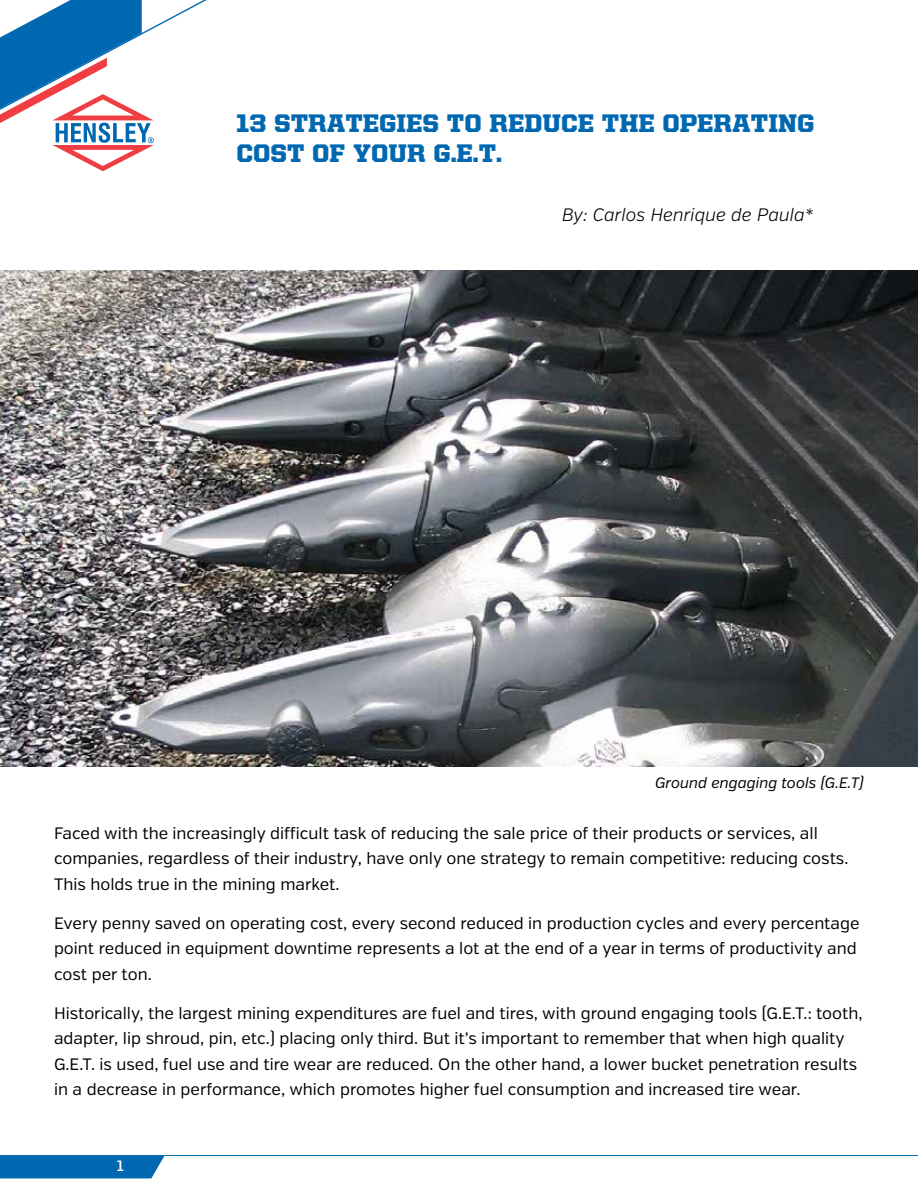
<style>
.page{position:relative;width:918px;height:1188px;background:#fff}
.page>*{position:absolute;margin:0;border:0;box-sizing:border-box;transform-origin:0 0}
.t1{font:900 25.5px/30.6px "United Serif Reg";color:#0067b1}
.t2{font:italic 300 18px "Verb";color:#000}
.t3{font:16.5px/25.5px "Verb";color:#000}
.t4{font:italic 15px "Verb";color:#000}
.t5{font:700 15px "United Serif Reg";color:#fff}
</style>
<div class="page">
<div style="left:0;top:1156px;width:164px;height:22px;background:#0067b1"></div>
<hr style="left:0;top:1155px;width:918px;height:1px;background:#0067b1">
<svg style="left:0;top:0;width:207px;height:171px"></svg>
<img style="left:0;top:271px;width:918px;height:496px">
<h1 class="t1" style="left:237px;top:107px;width:579px">13 STRATEGIES TO REDUCE THE OPERATING<br>COST OF YOUR G.E.T.</h1>
<p class="t2" style="left:562px;top:204px;width:253px">By: Carlos Henrique de Paula*</p>
<p class="t4" style="left:655px;top:774px;width:210px">Ground engaging tools (G.E.T)</p>
<p class="t3" style="left:54px;top:820px;width:796px">Faced with the increasingly difficult task of reducing the sale price of their products or services, all companies, regardless of their industry, have only one strategy to remain competitive: reducing costs.<br>This holds true in the mining market.</p>
<p class="t3" style="left:54px;top:910px;width:807px">Every penny saved on operating cost, every second reduced in production cycles and every percentage point reduced in equipment downtime represents a lot at the end of a year in terms of productivity and cost per ton.</p>
<p class="t3" style="left:54px;top:1000px;width:810px">Historically, the largest mining expenditures are fuel and tires, with ground engaging tools (G.E.T.: tooth, adapter, lip shroud, pin, etc.) placing only third. But it’s important to remember that when high quality G.E.T. is used, fuel use and tire wear are reduced. On the other hand, a lower bucket penetration results in a decrease in performance, which promotes higher fuel consumption and increased tire wear.</p>
<p class="t5" style="left:117px;top:1157px;width:8px">1</p>
</div>
